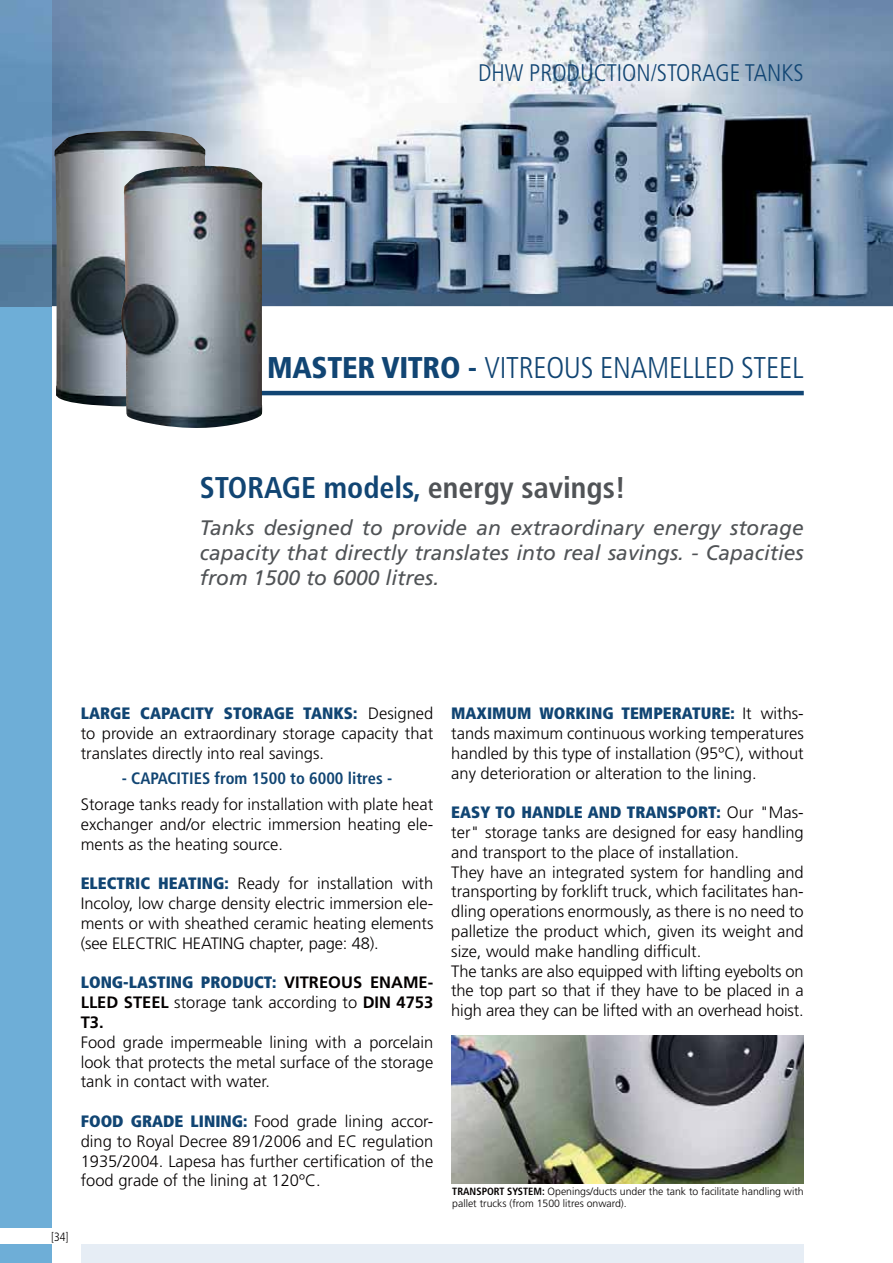
<style>
.page{position:relative;width:893px;height:1263px;background:#fff}
.page>*{position:absolute;margin:0;border:0;box-sizing:border-box;transform-origin:0 0}
.t1{font:300 condensed 30px "Frutiger LT Std";letter-spacing:-.01em;color:#114573}
.t2{font:700 condensed 30px "Frutiger LT Std";color:#114573}
.t3{font:300 condensed 24px "Frutiger LT Std";color:#114573}
.t4{font:italic 21px/25.2px "Frutiger LT Std";color:#505356;text-align:justify}
.t5{font:300 16.5px/19.8px "Frutiger LT Std";color:#040000;text-align:justify}
.t6{font:700 16.5px/19.8px "Frutiger LT Std";color:#040000;text-align:justify}
.t7{font:700 condensed 16.5px "Frutiger LT Std";color:#114573}
.t8{font:300 condensed 12px "Frutiger LT Std";color:#040000}
.t9{font:300 10.5px/12.6px "Frutiger LT Std";color:#040000}
.s1{font-weight:900}
.s2{font-weight:700}
.s3{color:#505356}
.s4{font-weight:900;font-stretch:condensed;color:#114573}
.s5{font-weight:300}
.s6{font-weight:700;font-stretch:condensed}
</style>
<div class="page">
<div style="left:81px;top:1245px;width:723px;height:18px;background:#e6edf5"></div>
<img style="left:51px;top:0;width:842px;height:306px">
<hr style="left:104px;top:391px;width:700px;height:4px;background:#114573">
<img style="left:54px;top:131px;width:151px;height:276px">
<img style="left:121px;top:166px;width:142px;height:262px">
<img style="left:451px;top:1035px;width:353px;height:149px">
<div style="left:0;top:306px;width:51px;height:922px;background:#6eaed7"></div>
<img style="left:0;top:0;width:51px;height:306px">
<div style="left:0;top:1245px;width:51px;height:18px;background:#6eaed7"></div>
<h2 class="t3" style="left:478px;top:62px;width:327px">DHW PRODUCTION/STORAGE TANKS</h2>
<h1 class="t1" style="left:267px;top:354px;width:538px"><span class="s1">MASTER VITRO</span> <span class="s2">-</span> VITREOUS ENAMELLED STEEL</h1>
<h1 class="t2" style="left:200px;top:474px;width:428px">STORAGE models, <span class="s3">energy savings!</span></h1>
<p class="t4" style="left:200px;top:516px;width:605px">Tanks designed to provide an extraordinary energy storage capacity that directly translates into real savings. - Capacities from 1500 to 6000 litres.</p>
<p class="t5" style="left:81px;top:704px;width:354px"><span class="s4">LARGE CAPACITY STORAGE TANKS:</span> Designed to provide an extraordinary storage capacity that translates directly into real savings.</p>
<p class="t7" style="left:122px;top:771px;width:272px">- CAPACITIES from 1500 to 6000 litres -</p>
<p class="t5" style="left:81px;top:795px;width:354px">Storage tanks ready for installation with plate heat exchanger and/or electric immersion heating ele&shy;ments as the heating source.</p>
<p class="t5" style="left:81px;top:874px;width:354px"><span class="s4">ELECTRIC HEATING:</span> Ready for installation with Incoloy, low charge density electric immersion ele&shy;ments or with sheathed ceramic heating elements (see ELECTRIC HEATING chapter, page: 48).</p>
<p class="t6" style="left:81px;top:974px;width:354px"><span class="s4">LONG-LASTING PRODUCT:</span> VITREOUS ENAME-LLED STEEL <span class="s5">storage tank according to</span> DIN 4753<br>T3.</p>
<p class="t5" style="left:81px;top:1033px;width:354px">Food grade impermeable lining with a porcelain look that protects the metal surface of the storage tank in contact with water.</p>
<p class="t5" style="left:81px;top:1112px;width:354px"><span class="s4">FOOD GRADE LINING:</span> Food grade lining accor&shy;ding to Royal Decree 891/2006 and EC regulation 1935/2004. Lapesa has further certification of the food grade of the lining at 120ºC.</p>
<p class="t8" style="left:51px;top:1231px;width:19px">[34]</p>
<p class="t5" style="left:451px;top:704px;width:354px"><span class="s4">MAXIMUM WORKING TEMPERATURE:</span> It withs&shy;tands maximum continuous working temperatures handled by this type of installation (95ºC), without any deterioration or alteration to the lining.</p>
<p class="t5" style="left:451px;top:803px;width:354px;text-align:left"><span class="s4">EASY TO HANDLE AND TRANSPORT:</span> Our "Mas&shy;ter" storage tanks are designed for easy handling and transport to the place of installation.<br>They have an integrated system for handling and transporting by forklift truck, which facilitates han&shy;dling operations enormously, as there is no need to palletize the product which, given its weight and size, would make handling difficult.<br>The tanks are also equipped with lifting eyebolts on the top part so that if they have to be placed in a high area they can be lifted with an overhead hoist.</p>
<p class="t9" style="left:452px;top:1185px;width:353px"><span class="s6">TRANSPORT SYSTEM:</span> Openings/ducts under the tank to facilitate handling with pallet trucks (from 1500 litres onward).</p>
</div>
